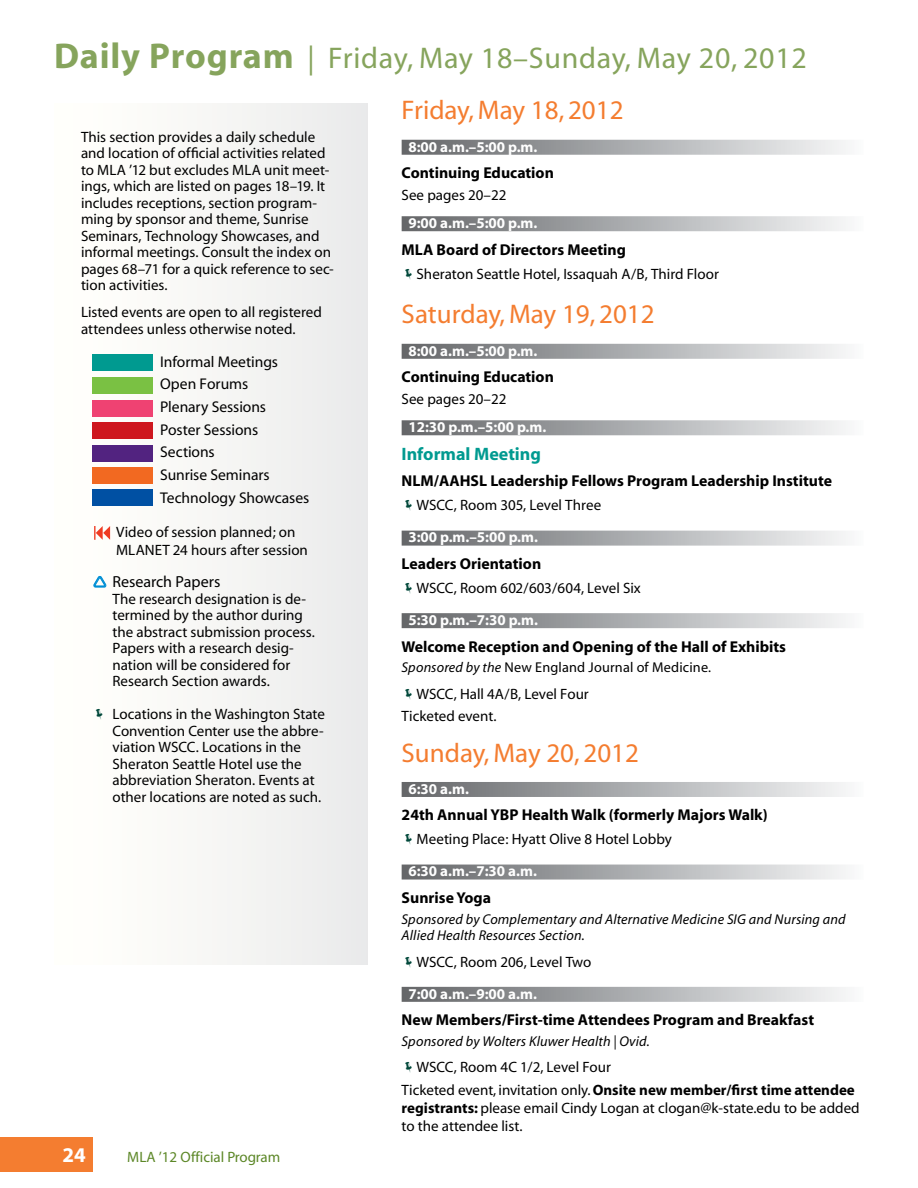
<style>
.page{position:relative;width:918px;height:1188px;background:#fff}
.page>*{position:absolute;margin:0;border:0;box-sizing:border-box;transform-origin:0 0}
.t1{font:30px "Myriad";letter-spacing:.025em;color:#86a45c}
.t2{font:27px "Myriad";color:#f47d30}
.t3{font:700 21px "Myriad";color:#fff}
.t4{font:700 18px "Myriad";color:#009a90}
.t5{font:16.05px "Myriad";letter-spacing:-.005em;color:#000}
.t6{font:700 15.75px "Myriad";color:#000}
.t7{font:15.6px/22.6px "Myriad";letter-spacing:-.005em;color:#000}
.t8{font:15px/16.5px "Myriad";color:#000}
.t9{font:700 15px "Myriad";color:#fff}
.t10{font:15px "Myriad";color:#5c8727}
.t11{font:italic 14.25px/16.5px "Myriad";letter-spacing:.01em;color:#000}
.t12{font:14.25px "Myriad";letter-spacing:.01em;color:#000}
.s1{font-weight:700;font-size:36px}
.s2{font-style:italic}
.s3{font-weight:700}
</style>
<div class="page">
<div style="left:0;top:1137px;width:93px;height:35px;background:#f47d30"></div>
<div style="left:54px;top:104px;width:314px;height:860px;background:#f7f6f4"></div>
<div style="left:92px;top:355px;width:60px;height:16px;background:#009a90"></div>
<div style="left:92px;top:400px;width:60px;height:17px;background:#ef4272"></div>
<div style="left:92px;top:423px;width:60px;height:16px;background:#ce171e"></div>
<div style="left:92px;top:445px;width:60px;height:16px;background:#522380"></div>
<div style="left:92px;top:467px;width:60px;height:17px;background:#f26921"></div>
<div style="left:92px;top:490px;width:60px;height:16px;background:#0050a3"></div>
<div style="left:92px;top:378px;width:60px;height:16px;background:#7ac143"></div>
<svg style="left:94px;top:526px;width:16px;height:14px"></svg>
<svg style="left:402px;top:140px;width:444px;height:15px;background:#acaeb0"></svg>
<svg style="left:402px;top:216px;width:444px;height:15px;background:#acadaf"></svg>
<svg style="left:402px;top:344px;width:444px;height:15px;background:#acadaf"></svg>
<svg style="left:402px;top:420px;width:444px;height:15px;background:#acaeb0"></svg>
<svg style="left:402px;top:531px;width:444px;height:15px;background:#adaeb0"></svg>
<svg style="left:402px;top:613px;width:444px;height:15px;background:#abadaf"></svg>
<svg style="left:402px;top:782px;width:444px;height:15px;background:#abacae"></svg>
<svg style="left:402px;top:865px;width:444px;height:15px;background:#adafb1"></svg>
<svg style="left:402px;top:987px;width:444px;height:15px;background:#abadaf"></svg>
<svg style="left:93px;top:576px;width:14px;height:12px"></svg>
<h1 class="t1" style="left:54px;top:43px;width:754px"><span class="s1">Daily Program</span> | Friday, May 18–Sunday, May 20, 2012</h1>
<p class="t8" style="left:81px;top:129px;width:254px">This section provides a daily schedule and location of official activities related to MLA ’12 but excludes MLA unit meet&shy;ings, which are listed on pages 18–19. It includes receptions, section program&shy;ming by sponsor and theme, Sunrise Seminars, Technology Showcases, and informal meetings. Consult the index on pages 68–71 for a quick reference to sec&shy;tion activities.</p>
<p class="t8" style="left:81px;top:305px;width:243px">Listed events are open to all registered attendees unless otherwise noted.</p>
<p class="t7" style="left:160px;top:351px;width:151px">Informal Meetings<br>Open Forums<br>Plenary Sessions<br>Poster Sessions<br>Sections<br>Sunrise Seminars<br>Technology Showcases</p>
<p class="t8" style="left:116px;top:524px;width:193px;line-height:18px">Video of session planned; on<br>MLANET 24 hours after session</p>
<p class="t5" style="left:113px;top:574px;width:110px">Research Papers</p>
<p class="t8" style="left:113px;top:591px;width:204px">The research designation is de&shy;termined by the author during the abstract submission process.<br>Papers with a research desig&shy;nation will be considered for<br>Research Section awards.</p>
<p class="t8" style="left:113px;top:707px;width:214px">Locations in the Washington State<br>Convention Center use the abbre&shy;viation WSCC. Locations in the<br>Sheraton Seattle Hotel use the abbreviation Sheraton. Events at other locations are noted as such.</p>
<h3 class="t3" style="left:62px;top:1144px;width:25px">24</h3>
<p class="t10" style="left:127px;top:1149px;width:155px">MLA ’12 Official Program</p>
<h2 class="t2" style="left:402px;top:97px;width:223px">Friday, May 18, 2012</h2>
<p class="t9" style="left:408px;top:139px;width:131px">8:00 a.m.–5:00 p.m.</p>
<p class="t6" style="left:402px;top:165px;width:154px">Continuing Education</p>
<p class="t8" style="left:402px;top:188px;width:106px">See pages 20–22</p>
<p class="t9" style="left:408px;top:215px;width:131px">9:00 a.m.–5:00 p.m.</p>
<p class="t6" style="left:402px;top:241px;width:226px">MLA Board of Directors Meeting</p>
<p class="t8" style="left:417px;top:266px;width:304px">Sheraton Seattle Hotel, Issaquah A/B, Third Floor</p>
<h2 class="t2" style="left:402px;top:301px;width:255px">Saturday, May 19, 2012</h2>
<p class="t9" style="left:408px;top:343px;width:131px">8:00 a.m.–5:00 p.m.</p>
<p class="t6" style="left:402px;top:369px;width:154px">Continuing Education</p>
<p class="t8" style="left:402px;top:392px;width:106px">See pages 20–22</p>
<p class="t9" style="left:408px;top:419px;width:139px">12:30 p.m.–5:00 p.m.</p>
<p class="t4" style="left:402px;top:445px;width:141px">Informal Meeting</p>
<p class="t6" style="left:402px;top:473px;width:432px">NLM/AAHSL Leadership Fellows Program Leadership Institute</p>
<p class="t8" style="left:417px;top:498px;width:186px">WSCC, Room 305, Level Three</p>
<p class="t9" style="left:408px;top:530px;width:131px">3:00 p.m.–5:00 p.m.</p>
<p class="t6" style="left:402px;top:556px;width:141px">Leaders Orientation</p>
<p class="t8" style="left:417px;top:580px;width:226px">WSCC, Room 602/603/604, Level Six</p>
<p class="t9" style="left:408px;top:612px;width:131px">5:30 p.m.–7:30 p.m.</p>
<p class="t6" style="left:402px;top:638px;width:386px">Welcome Reception and Opening of the Hall of Exhibits</p>
<p class="t12" style="left:402px;top:660px;width:311px"><span class="s2">Sponsored by the</span> New England Journal of Medicine.</p>
<p class="t8" style="left:402px;top:683px;width:189px;line-height:22.4px;text-indent:15px">WSCC, Hall 4A/B, Level Four<br>Ticketed event.</p>
<h2 class="t2" style="left:402px;top:739px;width:239px">Sunday, May 20, 2012</h2>
<p class="t9" style="left:408px;top:781px;width:62px">6:30 a.m.</p>
<p class="t6" style="left:402px;top:807px;width:368px">24th Annual YBP Health Walk (formerly Majors Walk)</p>
<p class="t8" style="left:417px;top:832px;width:257px">Meeting Place: Hyatt Olive 8 Hotel Lobby</p>
<p class="t9" style="left:408px;top:864px;width:130px">6:30 a.m.–7:30 a.m.</p>
<p class="t6" style="left:402px;top:889px;width:91px">Sunrise Yoga</p>
<p class="t11" style="left:402px;top:911px;width:446px">Sponsored by Complementary and Alternative Medicine SIG and Nursing and<br>Allied Health Resources Section.</p>
<p class="t8" style="left:417px;top:954px;width:176px">WSCC, Room 206, Level Two</p>
<p class="t9" style="left:408px;top:986px;width:130px">7:00 a.m.–9:00 a.m.</p>
<p class="t6" style="left:402px;top:1012px;width:414px">New Members/First-time Attendees Program and Breakfast</p>
<p class="t11" style="left:402px;top:1034px;width:250px">Sponsored by Wolters Kluwer Health | Ovid.</p>
<p class="t8" style="left:402px;top:1057px;width:455px;line-height:22.4px;text-indent:15px">WSCC, Room 4C 1/2, Level Four<br>Ticketed event, invitation only. <span class="s3">Onsite new member/first time attendee</span></p>
<p class="t8" style="left:402px;top:1099px;width:460px;line-height:18px"><span class="s3">registrants:</span> please email Cindy Logan at clogan@k-state.edu to be added to the attendee list.</p>
</div>
